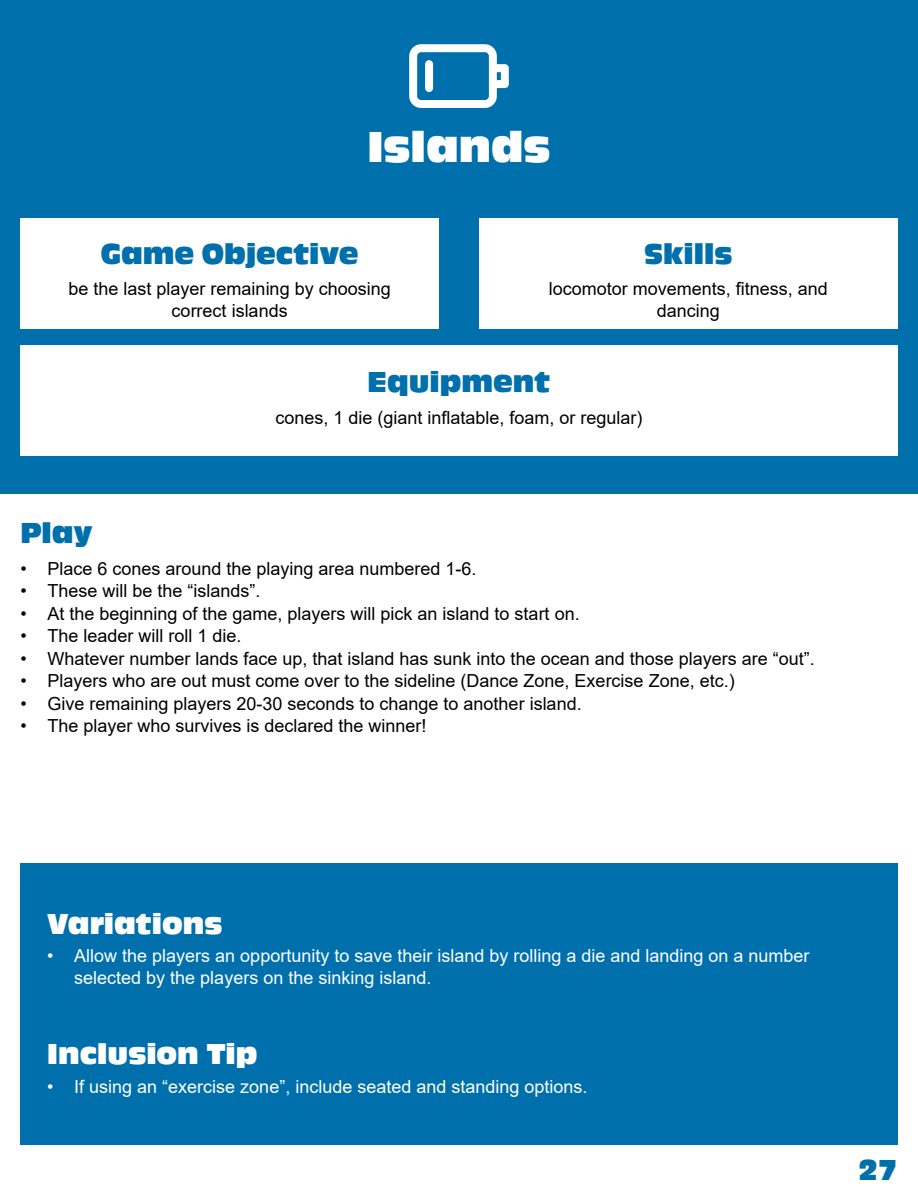
<style>
.page{position:relative;width:918px;height:1188px;background:#fff}
.page>*{position:absolute;margin:0;border:0;box-sizing:border-box;transform-origin:0 0}
.t1{font:45px "Antique Oli Com";color:#fff}
.t2{font:30px "Antique Oli Com";color:#0070ad}
.t3{font:30px "Antique Oli Com";color:#fff}
.t4{font:18px/21.6px "Arial";color:#000;text-align:center}
.t5{font:18px/21.6px "Arial";color:#fff}
</style>
<div class="page">
<div style="left:0;top:0;width:918px;height:494px;background:#0070ad"></div>
<div style="left:20px;top:219px;width:419px;height:110px;background:#fff"></div>
<div style="left:20px;top:346px;width:878px;height:110px;background:#fff"></div>
<div style="left:479px;top:219px;width:419px;height:110px;background:#fff"></div>
<div style="left:20px;top:863px;width:878px;height:281px;background:#0070ad"></div>
<svg style="left:409px;top:44px;width:100px;height:64px"></svg>
<p class="t1" style="left:367px;top:122px;width:185px">Islands</p>
<p class="t2" style="left:101px;top:237px;width:259px">Game Objective</p>
<p class="t2" style="left:644px;top:237px;width:90px">Skills</p>
<p class="t4" style="left:69px;top:278px;width:324px">be the last player remaining by choosing correct islands</p>
<p class="t4" style="left:549px;top:278px;width:281px">locomotor movements, fitness, and dancing</p>
<p class="t2" style="left:368px;top:365px;width:184px">Equipment</p>
<p class="t2" style="left:20px;top:516px;width:74px">Play</p>
<p class="t4" style="left:275px;top:406px;width:369px">cones, 1 die (giant inflatable, foam, or regular)</p>
<p class="t4" style="left:20px;top:557px;width:458px">• Place 6 cones around the playing area numbered 1-6.</p>
<p class="t4" style="left:20px;top:580px;width:242px">• These will be the “islands”.</p>
<p class="t4" style="left:20px;top:602px;width:561px">• At the beginning of the game, players will pick an island to start on.</p>
<p class="t4" style="left:20px;top:625px;width:223px">• The leader will roll 1 die.</p>
<p class="t4" style="left:20px;top:647px;width:796px">• Whatever number lands face up, that island has sunk into the ocean and those players are “out”.</p>
<p class="t4" style="left:20px;top:670px;width:716px">• Players who are out must come over to the sideline (Dance Zone, Exercise Zone, etc.)</p>
<p class="t4" style="left:20px;top:692px;width:563px">• Give remaining players 20-30 seconds to change to another island.</p>
<p class="t4" style="left:20px;top:715px;width:408px">• The player who survives is declared the winner!</p>
<p class="t3" style="left:47px;top:907px;width:177px">Variations</p>
<p class="t5" style="left:74px;top:945px;width:737px;text-indent:-27px">• Allow the players an opportunity to save their island by rolling a die and landing on a number selected by the players on the sinking island.</p>
<p class="t3" style="left:47px;top:1038px;width:212px">Inclusion Tip</p>
<p class="t5" style="left:47px;top:1075px;width:542px">• If using an “exercise zone”, include seated and standing options.</p>
<p class="t2" style="left:858px;top:1153px;width:41px">27</p>
</div>
